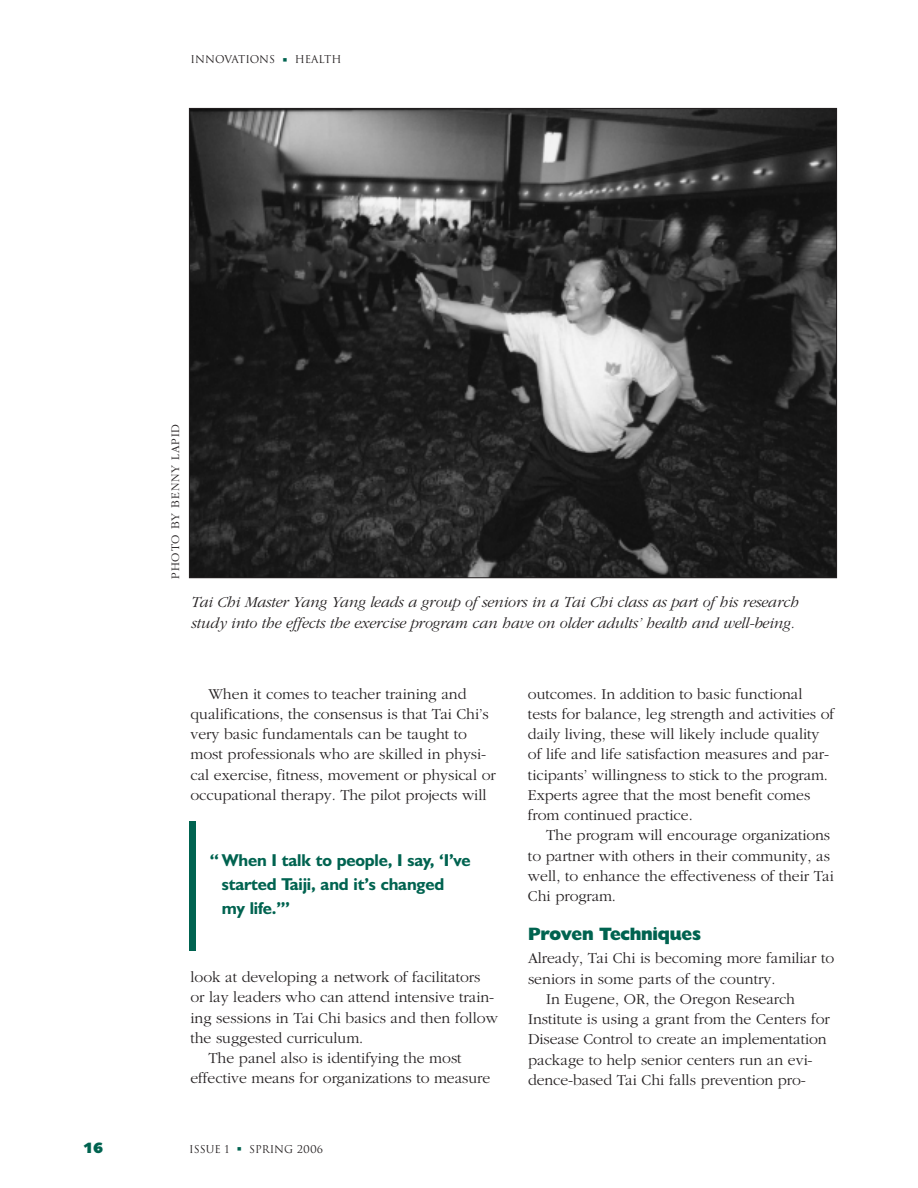
<style>
.page{position:relative;width:918px;height:1188px;background:#fff}
.page>*{position:absolute;margin:0;border:0;box-sizing:border-box;transform-origin:0 0}
.t1{font:800 18px "Humanist 521 BT";letter-spacing:-.015em;color:#006350}
.t2{font:700 17.25px/24px "Humanist 521 BT";letter-spacing:-.01em;color:#006350}
.t3{font:300 15.75px/20.2px "Garamond";color:#231f20}
.t4{font:italic 300 15.75px/21px "Garamond";letter-spacing:-.01em;color:#231f20}
.t5{font:15px "Humanist 531 BT Ultra Black A";color:#006350}
.t6{font:300 12px "Garamond";letter-spacing:.07em;color:#231f20}
.t7{font:10.5px "Trajan";color:#231f20}
.s1{color:#006350}
</style>
<div class="page">
<img style="left:191px;top:110px;width:644px;height:466px">
<div style="left:189px;top:822px;width:7px;height:129px;background:#006350"></div>
<p class="t7" style="left:190px;top:54px;width:152px">INNOVATIONS <span class="s1">■</span> HEALTH</p>
<p class="t6" style="left:168px;top:579px;width:157px;rotate:-90deg">PHOTO BY BENNY LAPID</p>
<p class="t4" style="left:190px;top:591px;width:609px">Tai Chi Master Yang Yang leads a group of seniors in a Tai Chi class as part of his research study into the effects the exercise program can have on older adults’ health and well-being.</p>
<p class="t3" style="left:190px;top:683px;width:307px;text-indent:18px">When it comes to teacher training and qualifications, the consensus is that Tai Chi’s very basic fundamentals can be taught to most professionals who are skilled in physi&shy;cal exercise, fitness, movement or physical or occupational therapy. The pilot projects will</p>
<p class="t2" style="left:222px;top:850px;width:250px;text-indent:-12px">“ When I talk to people, I say, ‘I’ve started Taiji, and it’s changed my life.’”</p>
<p class="t3" style="left:190px;top:967px;width:292px">look at developing a network of facilitators</p>
<p class="t3" style="left:190px;top:987px;width:305px">or lay leaders who can attend intensive train-</p>
<p class="t3" style="left:190px;top:1007px;width:309px">ing sessions in Tai Chi basics and then follow</p>
<p class="t3" style="left:190px;top:1027px;width:174px">the suggested curriculum.</p>
<p class="t3" style="left:208px;top:1048px;width:255px">The panel also is identifying the most</p>
<p class="t3" style="left:190px;top:1068px;width:301px">effective means for organizations to measure</p>
<p class="t3" style="left:528px;top:683px;width:308px">outcomes. In addition to basic functional tests for balance, leg strength and activities of daily living, these will likely include quality of life and life satisfaction measures and par&shy;ticipants’ willingness to stick to the program.<br>Experts agree that the most benefit comes from continued practice.</p>
<p class="t3" style="left:528px;top:825px;width:307px;text-indent:18px">The program will encourage organizations to partner with others in their community, as well, to enhance the effectiveness of their Tai Chi program.</p>
<p class="t1" style="left:528px;top:928px;width:175px">Proven Techniques</p>
<p class="t3" style="left:528px;top:948px;width:308px">Already, Tai Chi is becoming more familiar to</p>
<p class="t3" style="left:528px;top:968px;width:249px">seniors in some parts of the country.</p>
<p class="t3" style="left:546px;top:988px;width:251px">In Eugene, OR, the Oregon Research</p>
<p class="t3" style="left:528px;top:1009px;width:304px">Institute is using a grant from the Centers for</p>
<p class="t3" style="left:528px;top:1029px;width:300px">Disease Control to create an implementation</p>
<p class="t3" style="left:528px;top:1049px;width:286px">package to help senior centers run an evi-</p>
<p class="t3" style="left:528px;top:1069px;width:279px">dence-based Tai Chi falls prevention pro-</p>
<p class="t5" style="left:83px;top:1142px;width:21px">16</p>
<p class="t7" style="left:189px;top:1143px;width:136px">ISSUE 1 <span class="s1">■</span> SPRING 2006</p>
</div>
